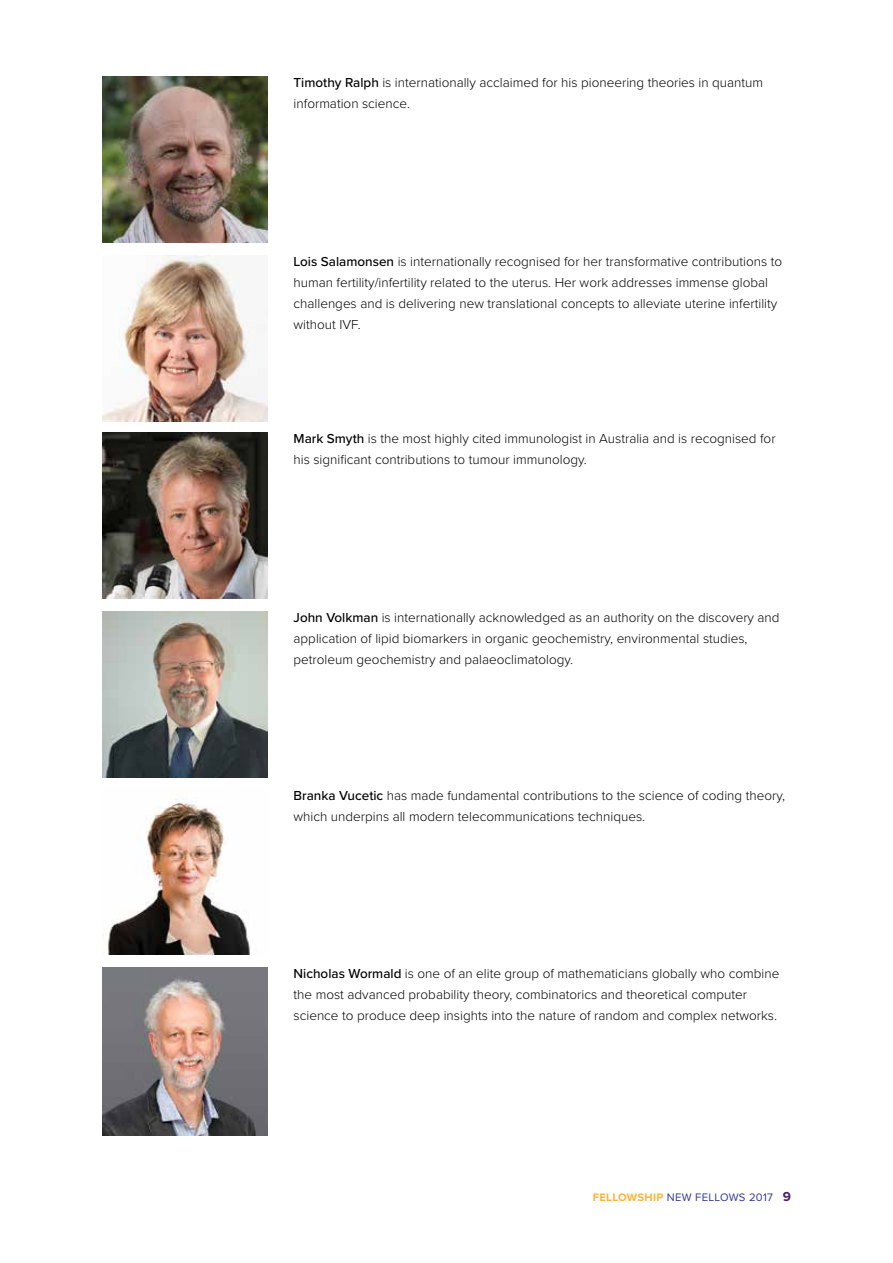
<style>
.page{position:relative;width:893px;height:1263px;background:#fff}
.page>*{position:absolute;margin:0;border:0;box-sizing:border-box;transform-origin:0 0}
.t1{font:300 13.5px/21px "Proxima Nova";color:#000}
.t2{font:11.25px "Proxima Nova";letter-spacing:.025em;color:#313896}
.t3{font:700 11.25px "Proxima Nova";color:#fcb53b}
.s1{font-weight:500}
.s2{font-weight:700;font-size:13.5px;color:#511c6c}
</style>
<div class="page">
<img style="left:102px;top:77px;width:166px;height:165px">
<img style="left:102px;top:255px;width:166px;height:166px">
<img style="left:102px;top:433px;width:166px;height:165px">
<img style="left:102px;top:611px;width:166px;height:166px">
<img style="left:102px;top:798px;width:148px;height:157px">
<img style="left:102px;top:967px;width:166px;height:168px">
<p class="t1" style="left:294px;top:71px;width:471px"><span class="s1">Timothy Ralph</span> is internationally acclaimed for his pioneering theories in quantum information science.</p>
<p class="t1" style="left:294px;top:250px;width:490px"><span class="s1">Lois Salamonsen</span> is internationally recognised for her transformative contributions to human fertility/infertility related to the uterus. Her work addresses immense global challenges and is delivering new translational concepts to alleviate uterine infertility without IVF.</p>
<p class="t1" style="left:294px;top:428px;width:484px"><span class="s1">Mark Smyth</span> is the most highly cited immunologist in Australia and is recognised for his significant contributions to tumour immunology.</p>
<p class="t1" style="left:294px;top:606px;width:488px"><span class="s1">John Volkman</span> is internationally acknowledged as an authority on the discovery and application of lipid biomarkers in organic geochemistry, environmental studies, petroleum geochemistry and palaeoclimatology.</p>
<p class="t1" style="left:294px;top:784px;width:493px"><span class="s1">Branka Vucetic</span> has made fundamental contributions to the science of coding theory, which underpins all modern telecommunications techniques.</p>
<p class="t1" style="left:294px;top:962px;width:487px"><span class="s1">Nicholas Wormald</span> is one of an elite group of mathematicians globally who combine the most advanced probability theory, combinatorics and theoretical computer science to produce deep insights into the nature of random and complex networks.</p>
<p class="t3" style="left:593px;top:1189px;width:15px">FELLOWSHIP</p>
<p class="t2" style="left:667px;top:1189px;width:43px">NEW FELLO</p>
<p class="t2" style="left:729px;top:1189px;width:64px">WS 2017 <span class="s2">9</span></p>
</div>
